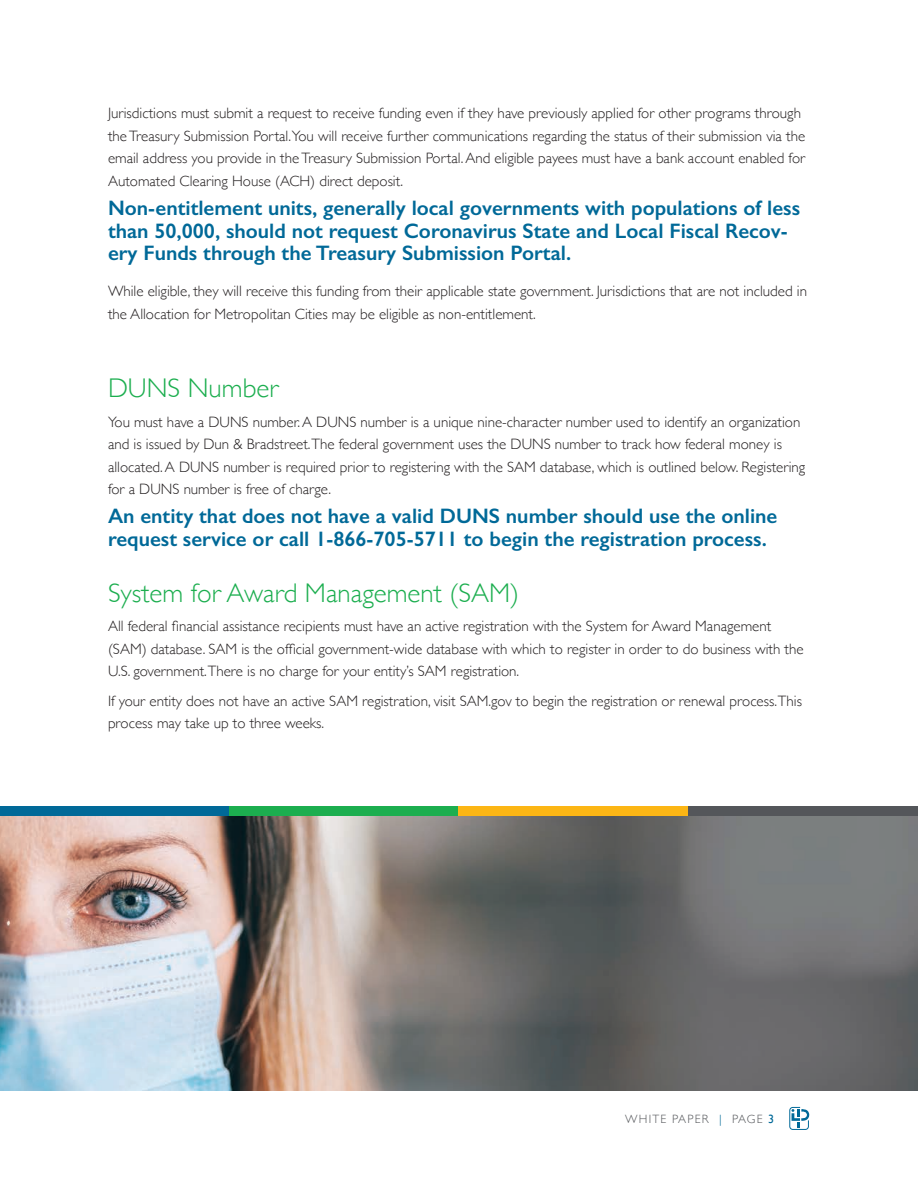
<style>
.page{position:relative;width:918px;height:1188px;background:#fff}
.page>*{position:absolute;margin:0;border:0;box-sizing:border-box;transform-origin:0 0}
.t1{font:300 27px "Gill Sans";color:#1cae4f}
.t2{font:600 21px/22.5px "Gill Sans";color:#006998}
.t3{font:300 15px/22.5px "Gill Sans";color:#231f20}
.t4{font:300 12px "Gill Sans";letter-spacing:.1em;color:#54565a}
.s1{color:#006998}
.s2{font-weight:400;color:#006998}
</style>
<div class="page">
<svg style="left:789px;top:1107px;width:21px;height:23px"></svg>
<div style="left:0;top:806px;width:229px;height:10px;background:#006998"></div>
<div style="left:229px;top:806px;width:230px;height:10px;background:#1cae4f"></div>
<div style="left:459px;top:806px;width:229px;height:10px;background:#fcb615"></div>
<div style="left:688px;top:806px;width:230px;height:10px;background:#54565a"></div>
<img style="left:0;top:816px;width:918px;height:274px">
<p class="t3" style="left:108px;top:102px;width:699px">Jurisdictions must submit a request to receive funding even if they have previously applied for other programs through the Treasury Submission Portal.You will receive further communications regarding the status of their submission via the email address you provide in the Treasury Submission Portal. And eligible payees must have a bank account enabled for Automated Clearing House (ACH) direct deposit.</p>
<h2 class="t2" style="left:108px;top:197px;width:694px">Non-entitlement units, generally local governments with populations of less than 50,000, should not request Coronavirus State and Local Fiscal Recov&shy;ery Funds through the Treasury Submission Portal.</h2>
<p class="t3" style="left:108px;top:279px;width:701px">While eligible, they will receive this funding from their applicable state government. Jurisdictions that are not included in the Allocation for Metropolitan Cities may be eligible as non-entitlement.</p>
<h1 class="t1" style="left:108px;top:367px;width:172px">DUNS Number</h1>
<p class="t3" style="left:108px;top:410px;width:699px">You must have a DUNS number. A DUNS number is a unique nine-character number used to identify an organization and is issued by Dun &amp; Bradstreet.The federal government uses the DUNS number to track how federal money is allocated. A DUNS number is required prior to registering with the SAM database, which is outlined below. Registering for a DUNS number is free of charge.</p>
<h2 class="t2" style="left:108px;top:505px;width:671px">An entity that does not have a valid DUNS number should use the online request service or call 1-866-705-5711 to begin the registration process.</h2>
<h1 class="t1" style="left:108px;top:572px;width:413px">System for Award Management (SAM)</h1>
<p class="t3" style="left:108px;top:615px;width:697px">All federal financial assistance recipients must have an active registration with the System for Award Management (SAM) database. SAM is the official government-wide database with which to register in order to do business with the<br>U.S. government.There is no charge for your entity’s SAM registration.</p>
<p class="t3" style="left:108px;top:689px;width:696px">If your entity does not have an active SAM registration, visit SAM.gov to begin the registration or renewal process.This process may take up to three weeks.</p>
<p class="t4" style="left:625px;top:1109px;width:151px">WHITE PAPER <span class="s1">|</span> PAGE <span class="s2">3</span></p>
</div>
